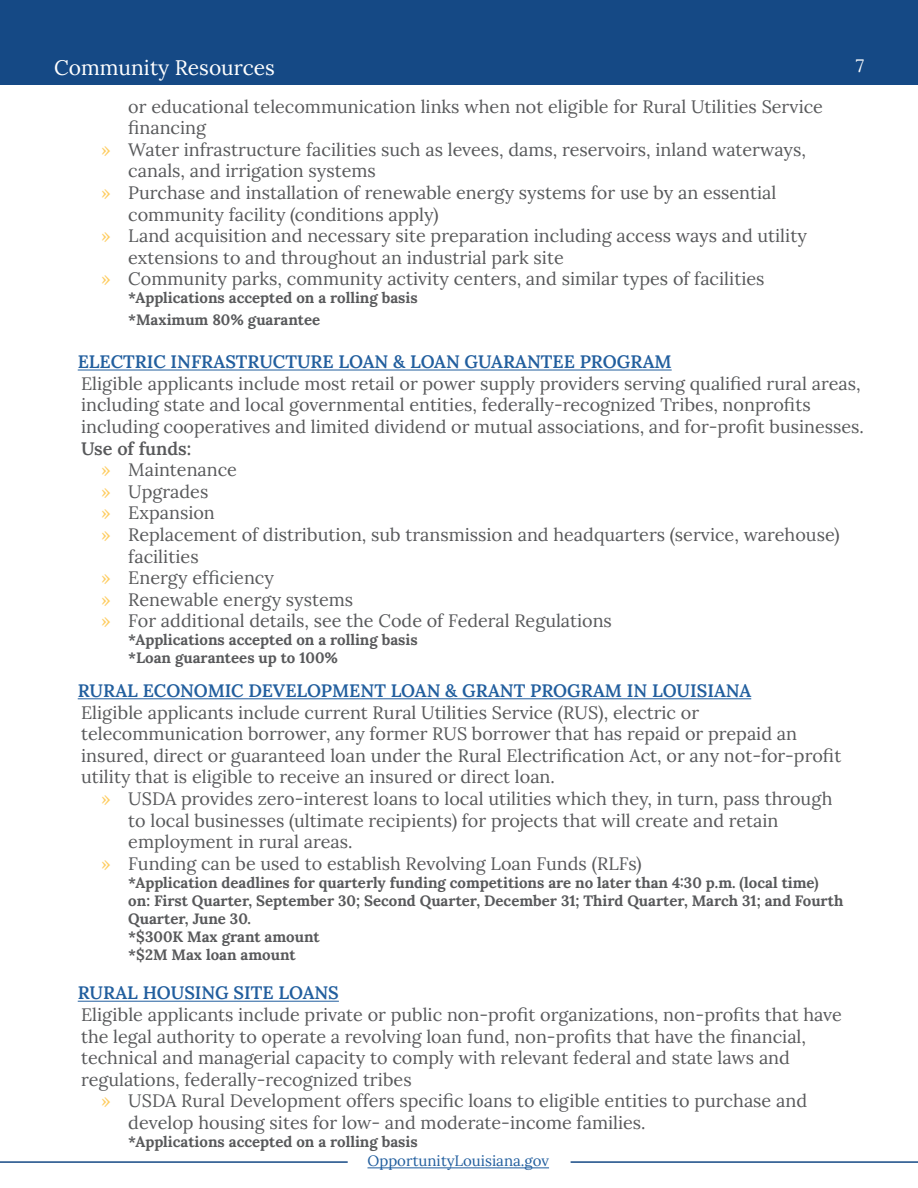
<style>
.page{position:relative;width:918px;height:1188px;background:#fff}
.page>*{position:absolute;margin:0;border:0;box-sizing:border-box;transform-origin:0 0}
.t1{font:21px "Lora";color:#fff}
.t2{font:18px/21.6px "Lora";color:#58595b}
.t3{font:600 18px "Lora";color:#215e9e}
.t4{font:600 18px "Lora";color:#58595b}
.t5{font:18px "Lora";color:#fff}
.t6{font:700 15px/18px "Lora";color:#58595b}
.t7{font:15px "Lora";color:#215e9e}
.s1{color:#fecb5c}
</style>
<div class="page">
<hr style="left:368px;top:1167px;width:181px;height:1px;background:#215e9e">
<hr style="left:571px;top:1161px;width:347px;height:2px;background:#154985">
<hr style="left:0;top:1161px;width:348px;height:2px;background:#154985">
<div style="left:0;top:0;width:918px;height:85px;background:#154985"></div>
<hr style="left:78px;top:370px;width:594px;height:1px;background:#215e9e">
<hr style="left:78px;top:698px;width:673px;height:1px;background:#215e9e">
<hr style="left:78px;top:1001px;width:261px;height:1px;background:#215e9e">
<p class="t1" style="left:54px;top:52px;width:222px">Community Resources</p>
<p class="t5" style="left:856px;top:52px;width:10px">7</p>
<p class="t2" style="left:128px;top:94px;width:696px">or educational telecommunication links when not eligible for Rural Utilities Service</p>
<p class="t2" style="left:128px;top:116px;width:79px">financing</p>
<p class="t2" style="left:101px;top:137px;width:706px"><span class="s1">»</span> Water infrastructure facilities such as levees, dams, reservoirs, inland waterways,</p>
<p class="t2" style="left:128px;top:159px;width:249px">canals, and irrigation systems</p>
<p class="t2" style="left:101px;top:181px;width:676px"><span class="s1">»</span> Purchase and installation of renewable energy systems for use by an essential</p>
<p class="t2" style="left:128px;top:202px;width:312px">community facility (conditions apply)</p>
<p class="t2" style="left:101px;top:224px;width:707px"><span class="s1">»</span> Land acquisition and necessary site preparation including access ways and utility</p>
<p class="t2" style="left:128px;top:245px;width:437px">extensions to and throughout an industrial park site</p>
<p class="t2" style="left:101px;top:267px;width:665px"><span class="s1">»</span> Community parks, community activity centers, and similar types of facilities</p>
<p class="t6" style="left:128px;top:286px;width:291px;line-height:21.6px">*Applications accepted on a rolling basis *Maximum 80% guarantee</p>
<p class="t3" style="left:78px;top:348px;width:595px">ELECTRIC INFRASTRUCTURE LOAN &amp; LOAN GUARANTEE PROGRAM</p>
<p class="t2" style="left:81px;top:371px;width:784px">Eligible applicants include most retail or power supply providers serving qualified rural areas, including state and local governmental entities, federally-recognized Tribes, nonprofits including cooperatives and limited dividend or mutual associations, and for-profit businesses.</p>
<p class="t4" style="left:81px;top:435px;width:112px">Use of funds:</p>
<p class="t2" style="left:101px;top:458px;width:137px"><span class="s1">»</span> Maintenance</p>
<p class="t2" style="left:101px;top:479px;width:109px"><span class="s1">»</span> Upgrades</p>
<p class="t2" style="left:101px;top:501px;width:115px"><span class="s1">»</span> Expansion</p>
<p class="t2" style="left:101px;top:523px;width:740px"><span class="s1">»</span> Replacement of distribution, sub transmission and headquarters (service, warehouse)</p>
<p class="t2" style="left:128px;top:544px;width:72px">facilities</p>
<p class="t2" style="left:101px;top:566px;width:174px"><span class="s1">»</span> Energy efficiency</p>
<p class="t2" style="left:101px;top:587px;width:253px"><span class="s1">»</span> Renewable energy systems</p>
<p class="t2" style="left:101px;top:609px;width:512px"><span class="s1">»</span> For additional details, see the Code of Federal Regulations</p>
<p class="t6" style="left:128px;top:630px;width:291px">*Applications accepted on a rolling basis *Loan guarantees up to 100%</p>
<p class="t3" style="left:78px;top:677px;width:675px">RURAL ECONOMIC DEVELOPMENT LOAN &amp; GRANT PROGRAM IN LOUISIANA</p>
<p class="t2" style="left:81px;top:700px;width:762px">Eligible applicants include current Rural Utilities Service (RUS), electric or telecommunication borrower, any former RUS borrower that has repaid or prepaid an insured, direct or guaranteed loan under the Rural Electrification Act, or any not-for-profit utility that is eligible to receive an insured or direct loan.</p>
<p class="t2" style="left:101px;top:787px;width:733px"><span class="s1">»</span> USDA provides zero-interest loans to local utilities which they, in turn, pass through</p>
<p class="t2" style="left:128px;top:808px;width:652px">to local businesses (ultimate recipients) for projects that will create and retain</p>
<p class="t2" style="left:128px;top:830px;width:226px">employment in rural areas.</p>
<p class="t2" style="left:101px;top:851px;width:542px"><span class="s1">»</span> Funding can be used to establish Revolving Loan Funds (RLFs)</p>
<p class="t6" style="left:128px;top:872px;width:717px">*Application deadlines for quarterly funding competitions are no later than 4:30 p.m. (local time) on: First Quarter, September 30; Second Quarter, December 31; Third Quarter, March 31; and Fourth Quarter, June 30.<br>*$300K Max grant amount<br>*$2M Max loan amount</p>
<p class="t3" style="left:78px;top:979px;width:263px">RURAL HOUSING SITE LOANS</p>
<p class="t2" style="left:81px;top:1003px;width:762px">Eligible applicants include private or public non-profit organizations, non-profits that have</p>
<p class="t2" style="left:81px;top:1024px;width:727px">the legal authority to operate a revolving loan fund, non-profits that have the financial,</p>
<p class="t2" style="left:81px;top:1046px;width:710px">technical and managerial capacity to comply with relevant federal and state laws and</p>
<p class="t2" style="left:81px;top:1067px;width:332px">regulations, federally-recognized tribes</p>
<p class="t2" style="left:101px;top:1089px;width:707px"><span class="s1">»</span> USDA Rural Development offers specific loans to eligible entities to purchase and</p>
<p class="t2" style="left:128px;top:1111px;width:519px">develop housing sites for low- and moderate-income families.</p>
<p class="t6" style="left:128px;top:1132px;width:291px">*Applications accepted on a rolling basis</p>
<p class="t7" style="left:368px;top:1150px;width:183px">OpportunityLouisiana.gov</p>
</div>
